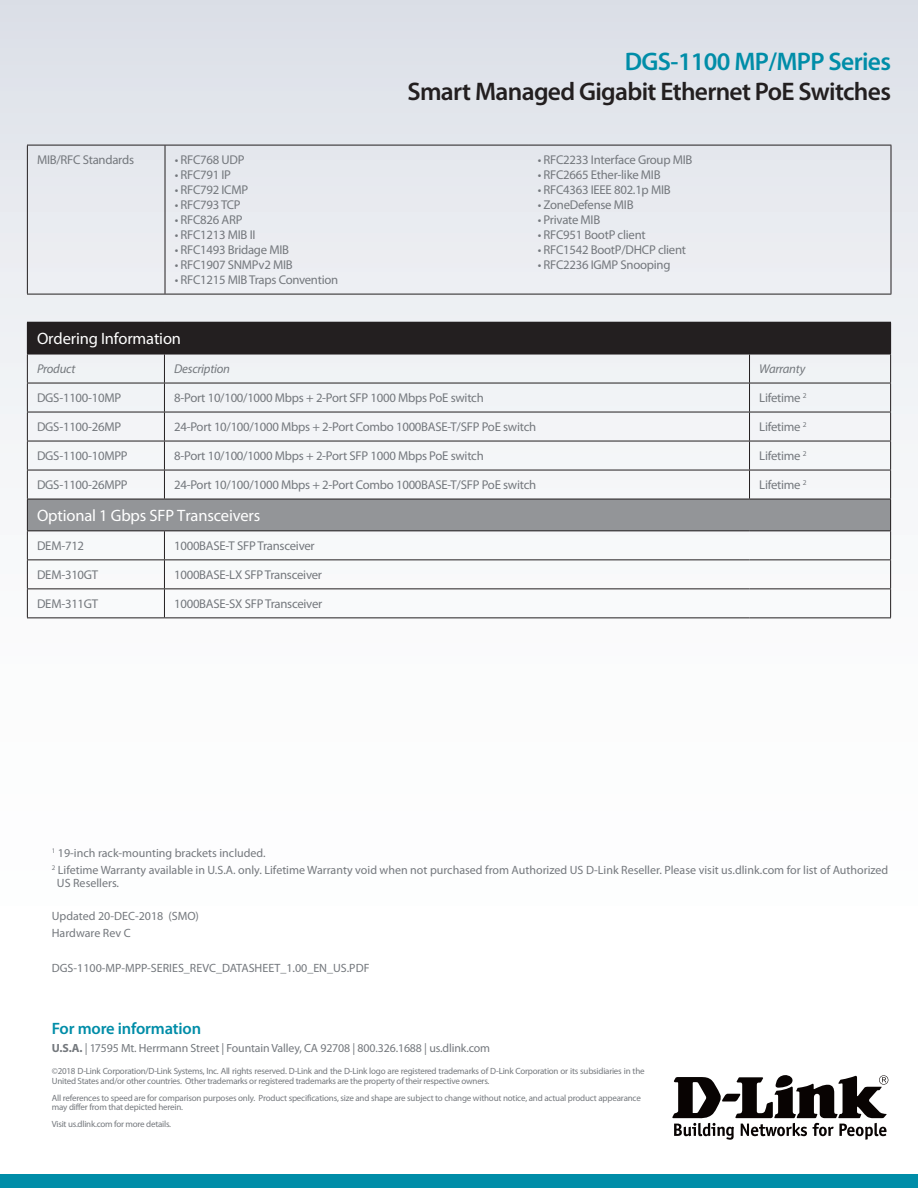
<style>
.page{position:relative;width:918px;height:1188px;background:#fff}
.page>*{position:absolute;margin:0;border:0;box-sizing:border-box;transform-origin:0 0}
.t1{font:600 25.5px "Myriad Pro";letter-spacing:-.025em;color:#231f20}
.t2{font:600 25.5px "Myriad Pro";letter-spacing:-.025em;color:#008da8}
.t3{font:16.5px "Myriad Pro";letter-spacing:-.01em;color:#fff}
.t4{font:600 16.5px "Myriad Pro";letter-spacing:-.01em;color:#008da8}
.t5{font:12.75px "Myriad Pro";letter-spacing:-.02em;color:#74787d}
.t6{font:italic 12.75px "Myriad Pro";letter-spacing:-.02em;color:#74787d}
.t7{font:12px/17.7px "Myriad Pro";color:#74787d}
.t8{font:11.85px "Myriad Pro";letter-spacing:-.01em;color:#74787d}
.t9{font:9px/9.8px "Myriad Pro";letter-spacing:-.025em;color:#74787d}
.s1{font-weight:700}
</style>
<div class="page">
<div style="left:0;top:0;width:918px;height:1099px;background:linear-gradient(to bottom,#e0e3ea,#fff)"></div>
<div style="left:0;top:1174px;width:918px;height:14px;background:#008da8"></div>
<svg style="left:672px;top:1075px;width:216px;height:65px"></svg>
<hr style="left:27px;top:145px;width:138px;height:1px;background:#231f20">
<hr style="left:27px;top:145px;width:1px;height:149px;background:#231f20">
<hr style="left:27px;top:294px;width:138px;height:1px;background:#231f20">
<hr style="left:165px;top:145px;width:363px;height:1px;background:#231f20">
<hr style="left:165px;top:145px;width:1px;height:149px;background:#231f20">
<hr style="left:528px;top:145px;width:363px;height:1px;background:#231f20">
<hr style="left:891px;top:145px;width:1px;height:149px;background:#231f20">
<hr style="left:165px;top:294px;width:363px;height:1px;background:#231f20">
<hr style="left:528px;top:294px;width:363px;height:1px;background:#231f20">
<div style="left:27px;top:322px;width:864px;height:32px;background:#231f20"></div>
<div style="left:27px;top:499px;width:864px;height:32px;background:#939598"></div>
<hr style="left:27px;top:383px;width:137px;height:1px;background:#231f20">
<hr style="left:164px;top:383px;width:586px;height:1px;background:#231f20">
<hr style="left:750px;top:383px;width:141px;height:1px;background:#231f20">
<hr style="left:27px;top:412px;width:137px;height:1px;background:#231f20">
<hr style="left:164px;top:412px;width:586px;height:1px;background:#231f20">
<hr style="left:750px;top:412px;width:141px;height:1px;background:#231f20">
<hr style="left:27px;top:441px;width:137px;height:1px;background:#231f20">
<hr style="left:164px;top:441px;width:586px;height:1px;background:#231f20">
<hr style="left:750px;top:441px;width:141px;height:1px;background:#231f20">
<hr style="left:27px;top:470px;width:137px;height:1px;background:#231f20">
<svg style="left:27px;top:355px;width:1px;height:144px"></svg>
<hr style="left:164px;top:470px;width:586px;height:1px;background:#231f20">
<svg style="left:164px;top:355px;width:1px;height:144px"></svg>
<hr style="left:750px;top:470px;width:141px;height:1px;background:#231f20">
<svg style="left:749px;top:355px;width:1px;height:144px"></svg>
<svg style="left:890px;top:355px;width:1px;height:144px"></svg>
<hr style="left:27px;top:499px;width:137px;height:1px;background:#231f20">
<hr style="left:27px;top:499px;width:1px;height:31px;background:#231f20">
<hr style="left:164px;top:499px;width:586px;height:1px;background:#231f20">
<hr style="left:750px;top:499px;width:141px;height:1px;background:#231f20">
<hr style="left:890px;top:499px;width:1px;height:31px;background:#231f20">
<hr style="left:27px;top:530px;width:137px;height:1px;background:#231f20">
<hr style="left:27px;top:559px;width:137px;height:1px;background:#231f20">
<hr style="left:27px;top:588px;width:137px;height:1px;background:#231f20">
<svg style="left:27px;top:531px;width:1px;height:86px"></svg>
<hr style="left:27px;top:617px;width:137px;height:1px;background:#231f20">
<hr style="left:164px;top:617px;width:586px;height:1px;background:#231f20">
<hr style="left:750px;top:617px;width:141px;height:1px;background:#231f20">
<hr style="left:164px;top:530px;width:586px;height:1px;background:#231f20">
<hr style="left:750px;top:530px;width:141px;height:1px;background:#231f20">
<hr style="left:164px;top:559px;width:586px;height:1px;background:#231f20">
<hr style="left:750px;top:559px;width:141px;height:1px;background:#231f20">
<hr style="left:164px;top:588px;width:586px;height:1px;background:#231f20">
<svg style="left:164px;top:531px;width:1px;height:86px"></svg>
<hr style="left:750px;top:588px;width:141px;height:1px;background:#231f20">
<svg style="left:890px;top:531px;width:1px;height:86px"></svg>
<hr style="left:27px;top:354px;width:137px;height:1px;background:#231f20">
<hr style="left:164px;top:354px;width:586px;height:1px;background:#231f20">
<hr style="left:750px;top:354px;width:141px;height:1px;background:#231f20">
<p class="t5" style="left:37px;top:152px;width:98px">MIB/RFC Standards</p>
<p class="t5" style="left:175px;top:152px;width:71px">• RFC768 UDP</p>
<p class="t5" style="left:175px;top:167px;width:58px">• RFC791 IP</p>
<p class="t5" style="left:175px;top:182px;width:75px">• RFC792 ICMP</p>
<p class="t5" style="left:175px;top:197px;width:67px">• RFC793 TCP</p>
<p class="t5" style="left:175px;top:212px;width:69px">• RFC826 ARP</p>
<p class="t5" style="left:175px;top:227px;width:82px">• RFC1213 MIB II</p>
<p class="t5" style="left:175px;top:242px;width:116px">• RFC1493 Bridage MIB</p>
<p class="t5" style="left:175px;top:257px;width:120px">• RFC1907 SNMPv2 MIB</p>
<p class="t5" style="left:175px;top:272px;width:165px">• RFC1215 MIB Traps Convention</p>
<h1 class="t2" style="left:625px;top:46px;width:268px">DGS-1100 MP/MPP Series</h1>
<h1 class="t1" style="left:407px;top:76px;width:485px">Smart Managed Gigabit Ethernet PoE Switches</h1>
<p class="t5" style="left:538px;top:152px;width:156px">• RFC2233 Interface Group MIB</p>
<p class="t5" style="left:538px;top:167px;width:124px">• RFC2665 Ether-like MIB</p>
<p class="t5" style="left:538px;top:182px;width:135px">• RFC4363 IEEE 802.1p MIB</p>
<p class="t5" style="left:538px;top:197px;width:97px">• ZoneDefense MIB</p>
<p class="t5" style="left:538px;top:212px;width:64px">• Private MIB</p>
<p class="t5" style="left:538px;top:227px;width:109px">• RFC951 BootP client</p>
<p class="t5" style="left:538px;top:242px;width:150px">• RFC1542 BootP/DHCP client</p>
<p class="t5" style="left:538px;top:257px;width:134px">• RFC2236 IGMP Snooping</p>
<p class="t3" style="left:37px;top:329px;width:145px">Ordering Information</p>
<p class="t6" style="left:37px;top:361px;width:40px">Product</p>
<p class="t6" style="left:174px;top:361px;width:57px">Description</p>
<p class="t6" style="left:759px;top:361px;width:48px">Warranty</p>
<p class="t5" style="left:37px;top:390px;width:86px">DGS-1100-10MP</p>
<p class="t5" style="left:174px;top:390px;width:311px">8-Port 10/100/1000 Mbps + 2-Port SFP 1000 Mbps PoE switch</p>
<p class="t5" style="left:759px;top:390px;width:49px">Lifetime <sup>2</sup></p>
<p class="t5" style="left:37px;top:419px;width:86px">DGS-1100-26MP</p>
<p class="t5" style="left:174px;top:419px;width:364px">24-Port 10/100/1000 Mbps + 2-Port Combo 1000BASE-T/SFP PoE switch</p>
<p class="t5" style="left:759px;top:419px;width:49px">Lifetime <sup>2</sup></p>
<p class="t5" style="left:37px;top:448px;width:92px">DGS-1100-10MPP</p>
<p class="t5" style="left:174px;top:448px;width:311px">8-Port 10/100/1000 Mbps + 2-Port SFP 1000 Mbps PoE switch</p>
<p class="t5" style="left:759px;top:448px;width:49px">Lifetime <sup>2</sup></p>
<p class="t5" style="left:37px;top:477px;width:92px">DGS-1100-26MPP</p>
<p class="t5" style="left:174px;top:477px;width:364px">24-Port 10/100/1000 Mbps + 2-Port Combo 1000BASE-T/SFP PoE switch</p>
<p class="t5" style="left:759px;top:477px;width:49px">Lifetime <sup>2</sup></p>
<p class="t3" style="left:37px;top:505px;width:225px">Optional 1 Gbps SFP Transceivers</p>
<p class="t5" style="left:37px;top:538px;width:49px">DEM-712</p>
<p class="t5" style="left:174px;top:538px;width:142px">1000BASE-T SFP Transceiver</p>
<p class="t5" style="left:37px;top:567px;width:63px">DEM-310GT</p>
<p class="t5" style="left:174px;top:567px;width:149px">1000BASE-LX SFP Transceiver</p>
<p class="t5" style="left:37px;top:596px;width:63px">DEM-311GT</p>
<p class="t5" style="left:174px;top:596px;width:150px">1000BASE-SX SFP Transceiver</p>
<p class="t7" style="left:52px;top:845px;width:838px;line-height:16.8px"><sup>1</sup> 19-inch rack-mounting brackets included.<br><sup>2</sup> Lifetime Warranty available in U.S.A. only. Lifetime Warranty void when not purchased from Authorized US D-Link Reseller. Please visit us.dlink.com for list of Authorized</p>
<p class="t7" style="left:57px;top:874px;width:64px">US Resellers.</p>
<p class="t7" style="left:52px;top:907px;width:149px">Updated 20-DEC-2018 (SMO)<br>Hardware Rev C</p>
<p class="t7" style="left:52px;top:959px;width:319px">DGS-1100-MP-MPP-SERIES_REVC_DATASHEET_1.00_EN_US.PDF</p>
<p class="t4" style="left:52px;top:1017px;width:151px">For more information</p>
<p class="t8" style="left:52px;top:1041px;width:440px"><span class="s1">U.S.A.</span> | 17595 Mt. Herrmann Street | Fountain Valley, CA 92708 | 800.326.1688 | us.dlink.com</p>
<p class="t9" style="left:52px;top:1066px;width:594px">©2018 D-Link Corporation/D-Link Systems, Inc. All rights reserved. D-Link and the D-Link logo are registered trademarks of D-Link Corporation or its subsidiaries in the<br>United States and/or other countries. Other trademarks or registered trademarks are the property of their respective owners.</p>
<p class="t9" style="left:52px;top:1093px;width:591px">All references to speed are for comparison purposes only. Product specifications, size and shape are subject to change without notice, and actual product appearance may differ from that depicted herein.</p>
<p class="t9" style="left:52px;top:1119px;width:121px">Visit us.dlink.com for more details.</p>
</div>
